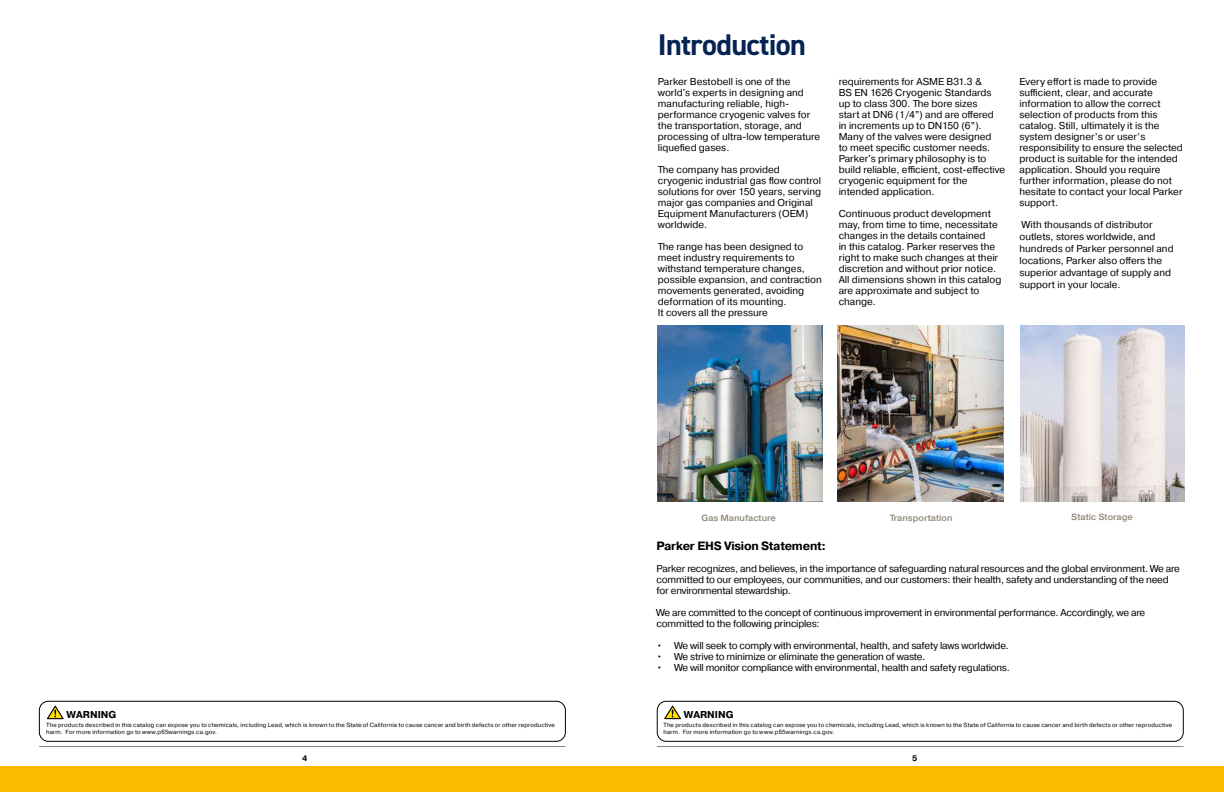
<style>
.page{position:relative;width:1224px;height:792px;background:#fff}
.page>*{position:absolute;margin:0;border:0;box-sizing:border-box;transform-origin:0 0}
.t1{font:700 30px "DIN2014";letter-spacing:-.02em;color:#052453}
.t2{font:700 12px "Pragmatica";letter-spacing:-.02em;color:#000}
.t3{font:10px/11px "Pragmatica";color:#000}
.t4{font:10px/11px "Pragmatica";letter-spacing:-.02em;color:#000}
.t5{font:700 10px "Pragmatica";color:#000}
.t6{font:500 9px "Pragmatica";color:#8e8677}
.t7{font:700 8px "Pragmatica";color:#000}
.t8{font:6px/7.2px "Pragmatica";letter-spacing:.025em;color:#000}
</style>
<div class="page">
<div style="left:0;top:766px;width:1224px;height:26px;background:#fbba00"></div>
<div style="left:39px;top:701px;width:527px;height:41px;border:1px solid #000;border-radius:9px"></div>
<svg style="left:47px;top:706px;width:17px;height:13px"></svg>
<hr style="left:39px;top:746px;width:527px;height:1px;background:#8e8677">
<div style="left:657px;top:701px;width:527px;height:41px;border:1px solid #000;border-radius:9px"></div>
<svg style="left:664px;top:706px;width:17px;height:13px"></svg>
<hr style="left:657px;top:746px;width:527px;height:1px;background:#8e8677">
<img style="left:1020px;top:326px;width:164px;height:176px">
<img style="left:658px;top:326px;width:164px;height:176px">
<img style="left:838px;top:326px;width:165px;height:176px">
<h1 class="t1" style="left:658px;top:25px;width:150px">Introduction</h1>
<p class="t3" style="left:658px;top:76px;width:164px">Parker Bestobell is one of the world's experts in designing and manufacturing reliable, high&shy;performance cryogenic valves for the transportation, storage, and processing of ultra-low temperature liquefied gases.</p>
<p class="t3" style="left:658px;top:164px;width:165px">The company has provided cryogenic industrial gas flow control solutions for over 150 years, serving major gas companies and Original<br>Equipment Manufacturers (OEM) worldwide.</p>
<p class="t3" style="left:658px;top:241px;width:165px">The range has been designed to meet industry requirements to withstand temperature changes, possible expansion, and contraction movements generated, avoiding deformation of its mounting.<br>It covers all the pressure</p>
<p class="t3" style="left:839px;top:76px;width:168px">requirements for ASME B31.3 &amp;<br>BS EN 1626 Cryogenic Standards up to class 300. The bore sizes<br>start at DN6 (1/4”) and are offered<br>in increments up to DN150 (6”).<br>Many of the valves were designed<br>to meet specific customer needs.<br>Parker's primary philosophy is to build reliable, efficient, cost-effective cryogenic equipment for the intended application.</p>
<p class="t3" style="left:839px;top:208px;width:164px">Continuous product development may, from time to time, necessitate changes in the details contained<br>in this catalog. Parker reserves the right to make such changes at their discretion and without prior notice.<br>All dimensions shown in this catalog are approximate and subject to change.</p>
<p class="t3" style="left:1020px;top:76px;width:165px">Every effort is made to provide sufficient, clear, and accurate information to allow the correct selection of products from this catalog. Still, ultimately it is the system designer’s or user’s responsibility to ensure the selected product is suitable for the intended application. Should you require further information, please do not hesitate to contact your local Parker support.</p>
<p class="t3" style="left:1020px;top:219px;width:156px;line-height:12px">With thousands of distributor outlets, stores worldwide, and hundreds of Parker personnel and locations, Parker also offers the superior advantage of supply and support in your locale.</p>
<p class="t6" style="left:702px;top:512px;width:76px">Gas Manufacture</p>
<p class="t6" style="left:890px;top:512px;width:64px">Transportation</p>
<p class="t6" style="left:1071px;top:512px;width:63px">Static Storage</p>
<p class="t2" style="left:657px;top:538px;width:171px">Parker EHS Vision Statement:</p>
<p class="t4" style="left:657px;top:563px;width:525px">Parker recognizes, and believes, in the importance of safeguarding natural resources and the global environment. We are committed to our employees, our communities, and our customers: their health, safety and understanding of the need for environmental stewardship.</p>
<p class="t4" style="left:657px;top:607px;width:490px">We are committed to the concept of continuous improvement in environmental performance. Accordingly, we are committed to the following principles:</p>
<p class="t4" style="left:657px;top:640px;width:354px">• We will seek to comply with environmental, health, and safety laws worldwide.</p>
<p class="t4" style="left:657px;top:651px;width:270px">• We strive to minimize or eliminate the generation of waste.</p>
<p class="t4" style="left:657px;top:662px;width:355px">• We will monitor compliance with environmental, health and safety regulations.</p>
<p class="t5" style="left:67px;top:708px;width:51px">WARNING</p>
<p class="t5" style="left:684px;top:708px;width:51px">WARNING</p>
<p class="t8" style="left:46px;top:721px;width:510px">The products described in this catalog can expose you to chemicals, including Lead, which is known to the State of California to cause cancer and birth defects or other reproductive harm. For more information go to www.p65warnings.ca.gov.</p>
<p class="t8" style="left:663px;top:721px;width:510px">The products described in this catalog can expose you to chemicals, including Lead, which is known to the State of California to cause cancer and birth defects or other reproductive harm. For more information go to www.p65warnings.ca.gov.</p>
<p class="t7" style="left:302px;top:753px;width:7px">4</p>
<p class="t7" style="left:912px;top:753px;width:7px">5</p>
</div>
